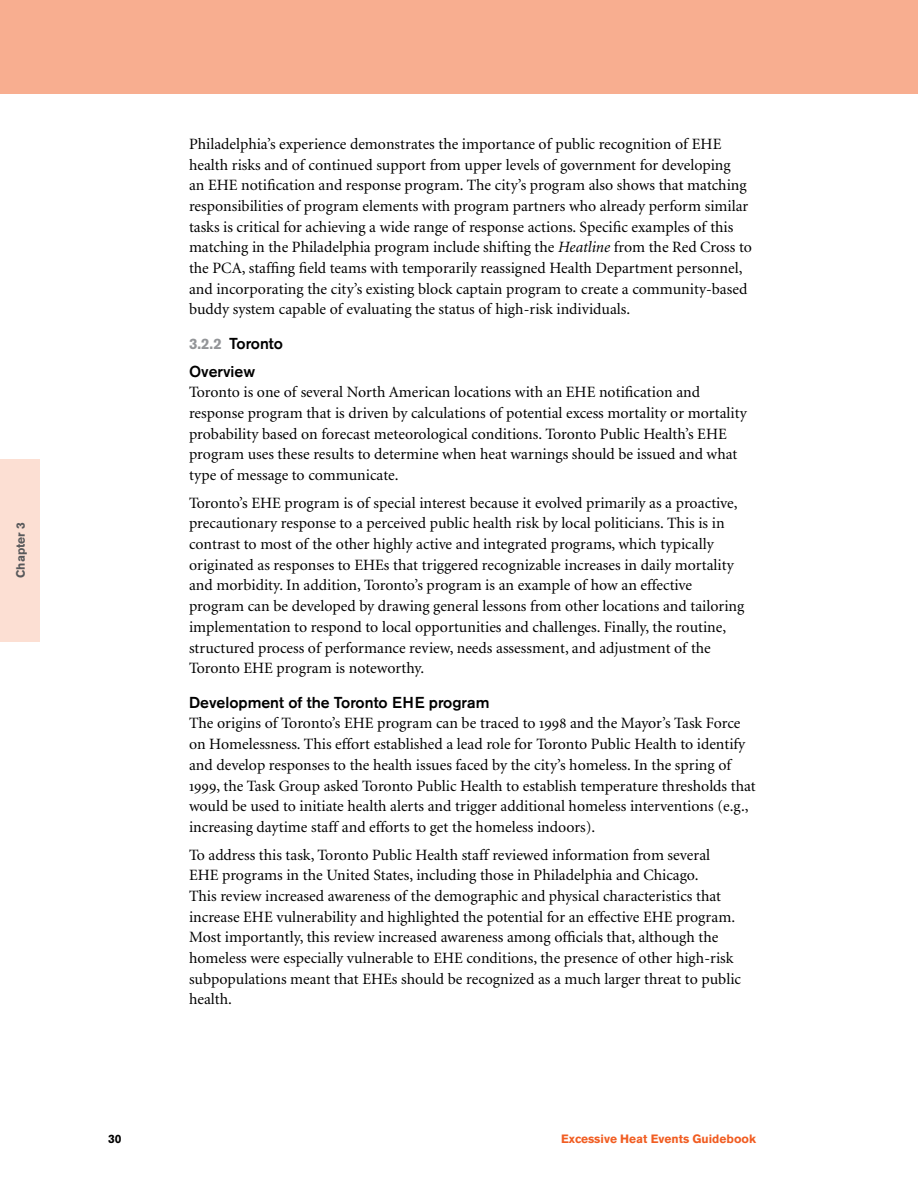
<style>
.page{position:relative;width:918px;height:1188px;background:#fff}
.page>*{position:absolute;margin:0;border:0;box-sizing:border-box;transform-origin:0 0}
.t1{font:15.75px/20.7px "Minion";color:#000}
.t2{font:500 15.75px/27.6px "Akzidenz Grotesk BE";color:#000}
.t3{font:700 12px "Akzidenz Grotesk BE";color:#f15d22}
.t4{font:700 12px "Akzidenz Grotesk BE";color:#58595b}
.t5{font:700 12px "Akzidenz Grotesk BE";color:#000}
.s1{font-style:italic}
.s2{font-weight:700;font-size:15px;color:#939598}
.s3{font-family:"Minion Regular SC"}
</style>
<div class="page">
<div style="left:0;top:0;width:918px;height:94px;background:#f8ae90"></div>
<div style="left:0;top:459px;width:40px;height:182px;background:#fcdfd3"></div>
<p class="t4" style="left:14px;top:578px;width:57px;rotate:-90deg">Chapter 3</p>
<p class="t1" style="left:189px;top:134px;width:564px">Philadelphia’s experience demonstrates the importance of public recognition of EHE health risks and of continued support from upper levels of government for developing<br>an EHE notification and response program. The city’s program also shows that matching responsibilities of program elements with program partners who already perform similar tasks is critical for achieving a wide range of response actions. Specific examples of this matching in the Philadelphia program include shifting the <span class="s1">Heatline</span> from the Red Cross to the PCA, staffing field teams with temporarily reassigned Health Department personnel, and incorporating the city’s existing block captain program to create a community-based buddy system capable of evaluating the status of high-risk individuals.</p>
<p class="t2" style="left:189px;top:329px;width:96px"><span class="s2">3.2.2</span> Toronto<br>Overview</p>
<p class="t1" style="left:189px;top:382px;width:559px">Toronto is one of several North American locations with an EHE notification and response program that is driven by calculations of potential excess mortality or mortality probability based on forecast meteorological conditions. Toronto Public Health’s EHE program uses these results to determine when heat warnings should be issued and what type of message to communicate.</p>
<p class="t1" style="left:189px;top:493px;width:557px">Toronto’s EHE program is of special interest because it evolved primarily as a proactive, precautionary response to a perceived public health risk by local politicians. This is in contrast to most of the other highly active and integrated programs, which typically originated as responses to EHEs that triggered recognizable increases in daily mortality and morbidity. In addition, Toronto’s program is an example of how an effective program can be developed by drawing general lessons from other locations and tailoring implementation to respond to local opportunities and challenges. Finally, the routine, structured process of performance review, needs assessment, and adjustment of the Toronto EHE program is noteworthy.</p>
<p class="t2" style="left:189px;top:688px;width:302px">Development of the Toronto EHE program</p>
<p class="t1" style="left:189px;top:714px;width:568px">The origins of Toronto’s EHE program can be traced to <span class="s3">1998</span> and the Mayor’s Task Force on Homelessness. This effort established a lead role for Toronto Public Health to identify and develop responses to the health issues faced by the city’s homeless. In the spring of <span class="s3">1999</span>, the Task Group asked Toronto Public Health to establish temperature thresholds that would be used to initiate health alerts and trigger additional homeless interventions (e.g., increasing daytime staff and efforts to get the homeless indoors).</p>
<p class="t1" style="left:189px;top:845px;width:554px">To address this task, Toronto Public Health staff reviewed information from several EHE programs in the United States, including those in Philadelphia and Chicago.<br>This review increased awareness of the demographic and physical characteristics that increase EHE vulnerability and highlighted the potential for an effective EHE program.<br>Most importantly, this review increased awareness among officials that, although the homeless were especially vulnerable to EHE conditions, the presence of other high-risk subpopulations meant that EHEs should be recognized as a much larger threat to public health.</p>
<p class="t5" style="left:108px;top:1132px;width:15px">30</p>
<p class="t3" style="left:561px;top:1132px;width:196px">Excessive Heat Events Guidebook</p>
</div>
